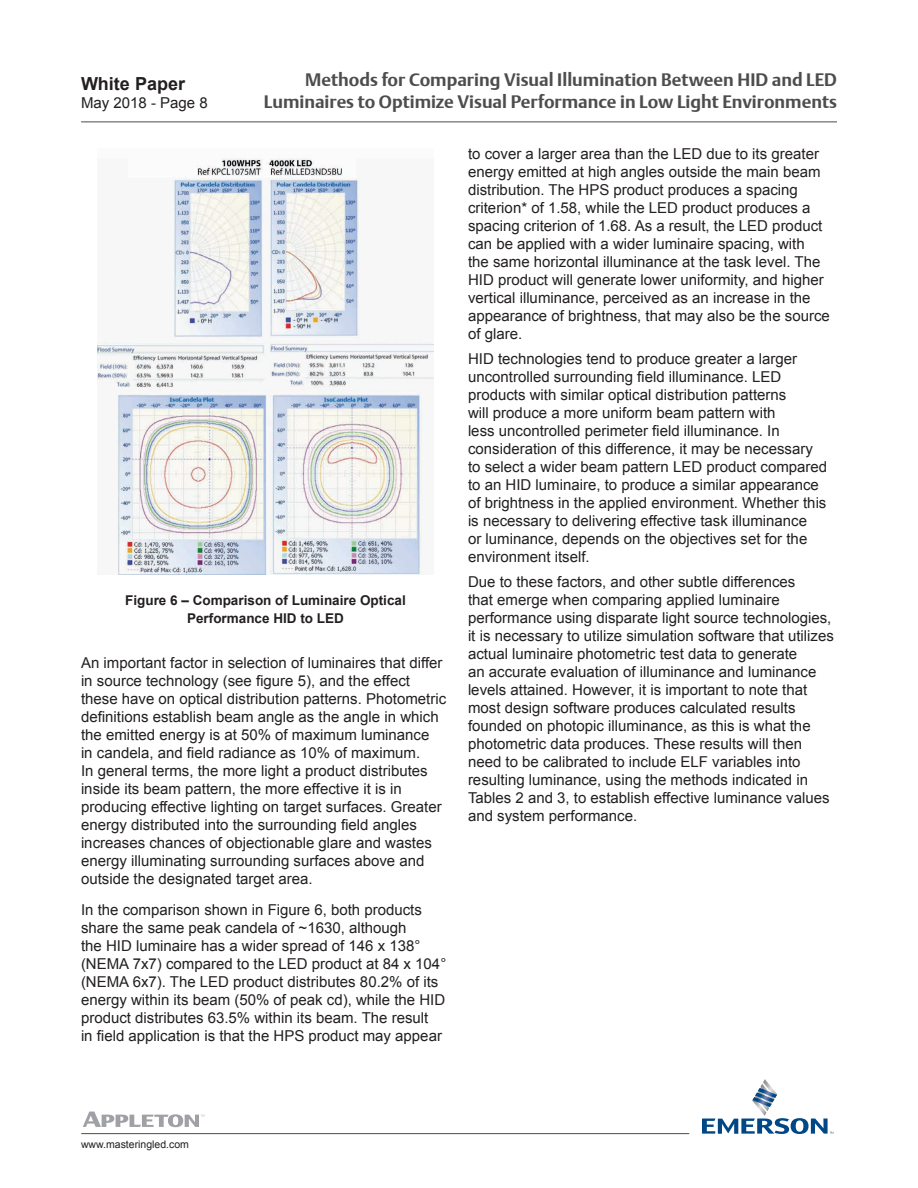
<style>
.page{position:relative;width:918px;height:1188px;background:#fff}
.page>*{position:absolute;margin:0;border:0;box-sizing:border-box;transform-origin:0 0}
.t1{font:700 18px/21.6px "DTL Argo T";color:#4d4d4f;text-align:right}
.t2{font:700 18px "Arial";color:#231f20}
.t3{font:15px/18px "Arial";color:#231f20}
.t4{font:700 13.5px/18px "Arial";color:#231f20;text-align:center}
.t5{font:10.5px "Arial";color:#231f20}
</style>
<div class="page">
<hr style="left:81px;top:122px;width:756px;height:1px;background:#4d4d4f">
<svg style="left:702px;top:1079px;width:131px;height:55px"></svg>
<hr style="left:81px;top:1133px;width:608px;height:1px;background:#4d4d4f">
<svg style="left:83px;top:1112px;width:122px;height:15px"></svg>
<img style="left:97px;top:158px;width:337px;height:416px">
<p class="t2" style="left:81px;top:72px;width:106px">White Paper</p>
<p class="t3" style="left:81px;top:94px;width:128px">May 2018 - Page 8</p>
<p class="t1" style="left:264px;top:69px;width:575px">Methods for Comparing Visual Illumination Between HID and LED<br>Luminaires to Optimize Visual Performance in Low Light Environments</p>
<p class="t4" style="left:125px;top:592px;width:282px">Figure 6 – Comparison of Luminaire Optical<br>Performance HID to LED</p>
<p class="t3" style="left:81px;top:654px;width:367px">An important factor in selection of luminaires that differ in source technology (see figure 5), and the effect these have on optical distribution patterns. Photometric definitions establish beam angle as the angle in which the emitted energy is at 50% of maximum luminance<br>in candela, and field radiance as 10% of maximum.<br>In general terms, the more light a product distributes inside its beam pattern, the more effective it is in producing effective lighting on target surfaces. Greater energy distributed into the surrounding field angles increases chances of objectionable glare and wastes energy illuminating surrounding surfaces above and outside the designated target area.</p>
<p class="t3" style="left:81px;top:901px;width:367px">In the comparison shown in Figure 6, both products share the same peak candela of ~1630, although<br>the HID luminaire has a wider spread of 146 x 138° (NEMA 7x7) compared to the LED product at 84 x 104° (NEMA 6x7). The LED product distributes 80.2% of its energy within its beam (50% of peak cd), while the HID product distributes 63.5% within its beam. The result<br>in field application is that the HPS product may appear</p>
<p class="t3" style="left:468px;top:145px;width:363px">to cover a larger area than the LED due to its greater energy emitted at high angles outside the main beam distribution. The HPS product produces a spacing criterion* of 1.58, while the LED product produces a spacing criterion of 1.68. As a result, the LED product can be applied with a wider luminaire spacing, with<br>the same horizontal illuminance at the task level. The HID product will generate lower uniformity, and higher vertical illuminance, perceived as an increase in the appearance of brightness, that may also be the source of glare.</p>
<p class="t3" style="left:468px;top:350px;width:361px">HID technologies tend to produce greater a larger uncontrolled surrounding field illuminance. LED products with similar optical distribution patterns<br>will produce a more uniform beam pattern with<br>less uncontrolled perimeter field illuminance. In consideration of this difference, it may be necessary to select a wider beam pattern LED product compared to an HID luminaire, to produce a similar appearance of brightness in the applied environment. Whether this is necessary to delivering effective task illuminance<br>or luminance, depends on the objectives set for the environment itself.</p>
<p class="t3" style="left:468px;top:573px;width:367px">Due to these factors, and other subtle differences<br>that emerge when comparing applied luminaire performance using disparate light source technologies, it is necessary to utilize simulation software that utilizes actual luminaire photometric test data to generate<br>an accurate evaluation of illuminance and luminance levels attained. However, it is important to note that most design software produces calculated results founded on photopic illuminance, as this is what the photometric data produces. These results will then need to be calibrated to include ELF variables into resulting luminance, using the methods indicated in Tables 2 and 3, to establish effective luminance values and system performance.</p>
<p class="t5" style="left:81px;top:1137px;width:109px">www.masteringled.com</p>
</div>
